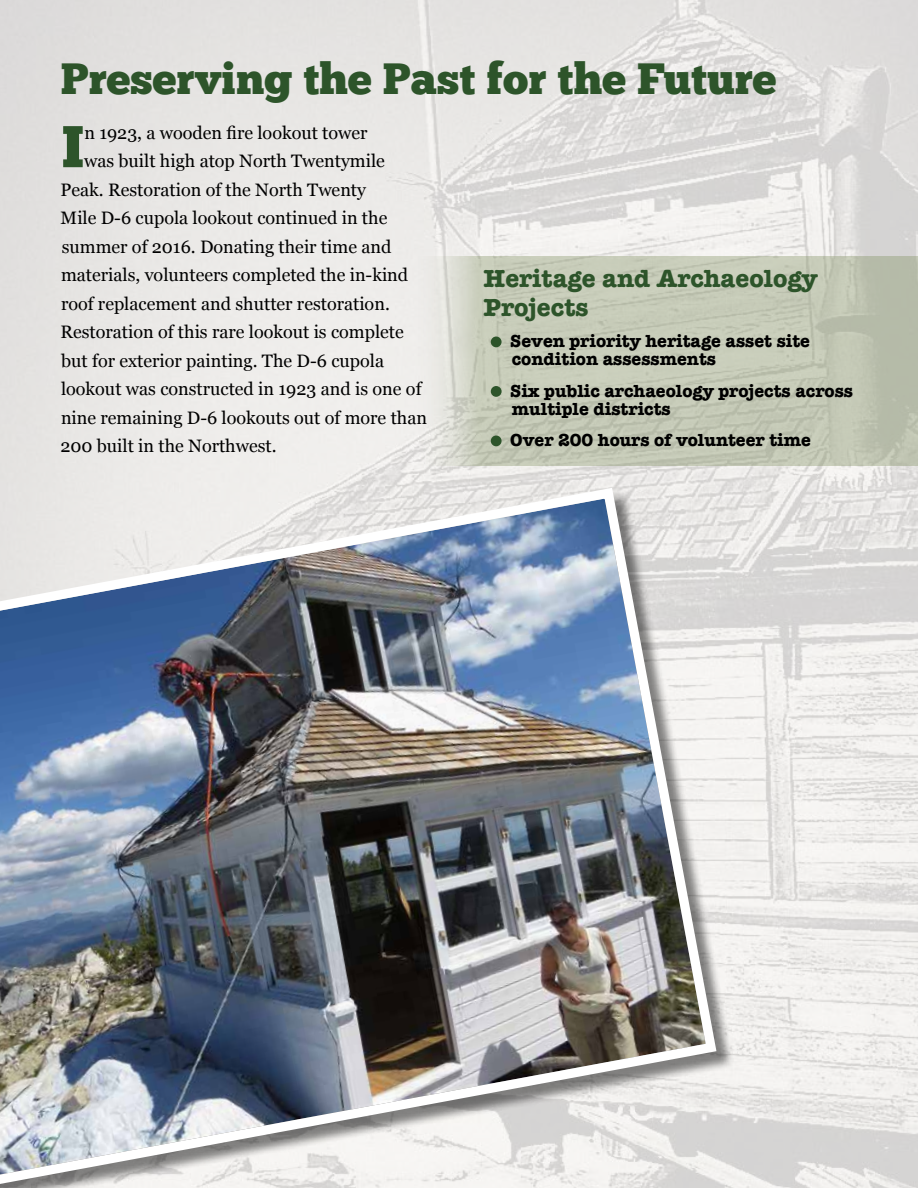
<style>
.page{position:relative;width:918px;height:1188px;background:#fff}
.page>*{position:absolute;margin:0;border:0;box-sizing:border-box;transform-origin:0 0}
.t1{font:58.8px "Chunk Five";color:#2d542a}
.t2{font:43.8px "Chunk Five";color:#2d542a}
.t3{font:700 25.5px/28.5px "American Typewriter";color:#2d542a}
.t4{font:18px "Georgia";color:#000}
.t5{font:700 18px/18px "American Typewriter";color:#000}
</style>
<div class="page">
<img style="left:0;top:0;width:918px;height:1188px">
<svg style="left:411px;top:256px;width:507px;height:210px;fill:#c7cbb8"></svg>
<div style="left:491px;top:337px;width:11px;height:10px;background:#2d542a;border-radius:50%"></div>
<div style="left:491px;top:386px;width:11px;height:11px;background:#2d542a;border-radius:50%"></div>
<div style="left:491px;top:436px;width:11px;height:10px;background:#2d542a;border-radius:50%"></div>
<img style="left:0;top:482px;width:722px;height:706px">
<h2 class="t2" style="left:61px;top:58px;width:717px">Preserving the Past for the Future</h2>
<h1 class="t1" style="left:62px;top:119px;width:24px">I</h1>
<p class="t4" style="left:84px;top:119px;width:285px">n 1923, a wooden fire lookout tower</p>
<p class="t4" style="left:84px;top:148px;width:302px">was built high atop North Twentymile</p>
<p class="t4" style="left:60px;top:176px;width:307px">Peak. Restoration of the North Twenty</p>
<p class="t4" style="left:61px;top:205px;width:328px">Mile D-6 cupola lookout continued in the</p>
<p class="t4" style="left:62px;top:233px;width:331px">summer of 2016. Donating their time and</p>
<p class="t4" style="left:61px;top:262px;width:349px">materials, volunteers completed the in-kind</p>
<p class="t4" style="left:61px;top:290px;width:330px">roof replacement and shutter restoration.</p>
<p class="t4" style="left:60px;top:319px;width:345px">Restoration of this rare lookout is complete</p>
<p class="t4" style="left:61px;top:347px;width:324px">but for exterior painting. The D-6 cupola</p>
<p class="t4" style="left:61px;top:376px;width:362px">lookout was constructed in 1923 and is one of</p>
<p class="t4" style="left:61px;top:404px;width:368px">nine remaining D-6 lookouts out of more than</p>
<p class="t4" style="left:60px;top:433px;width:218px">200 built in the Northwest.</p>
<h3 class="t3" style="left:484px;top:263px;width:335px">Heritage and Archaeology<br>Projects</h3>
<p class="t5" style="left:510px;top:331px;width:301px">Seven priority heritage asset site condition assessments</p>
<p class="t5" style="left:510px;top:381px;width:344px">Six public archaeology projects across multiple districts</p>
<p class="t5" style="left:510px;top:430px;width:302px">Over 200 hours of volunteer time</p>
</div>
